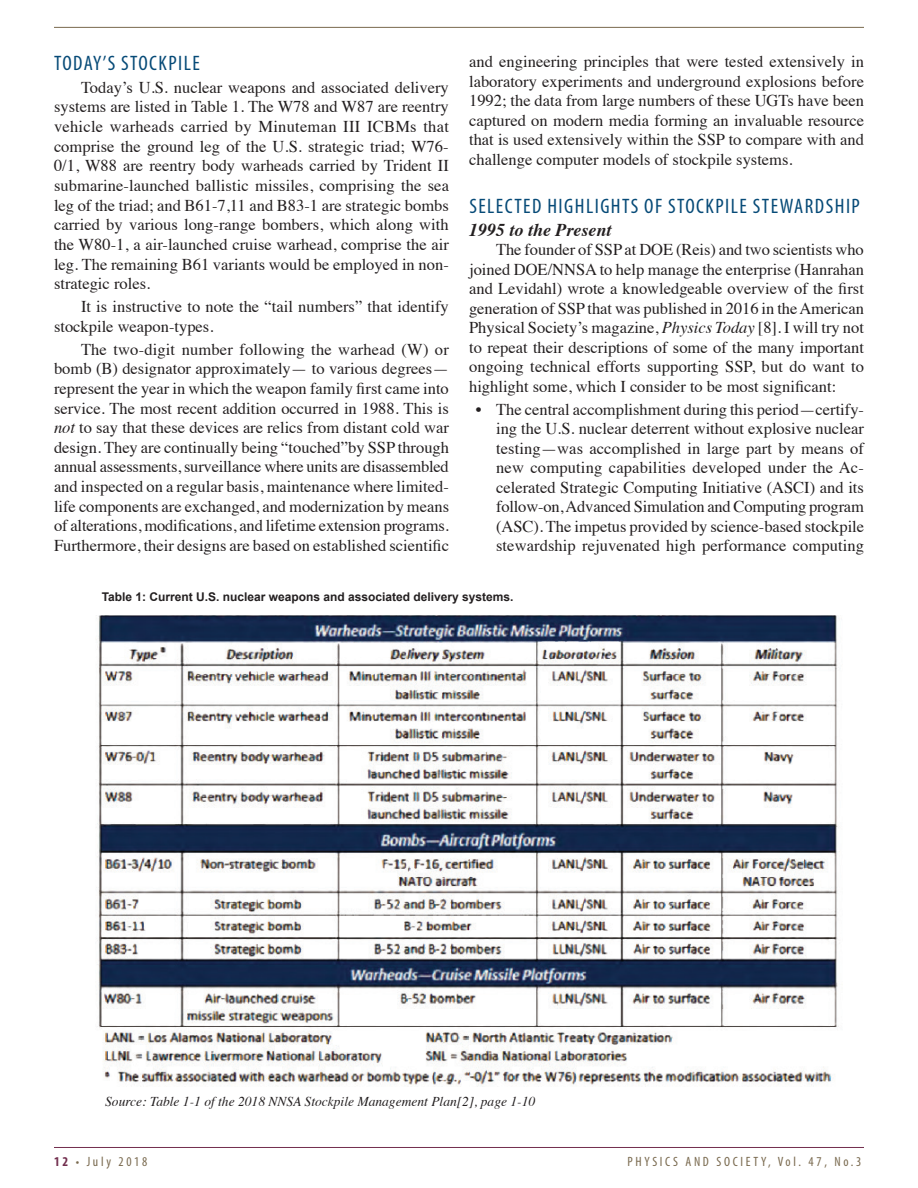
<style>
.page{position:relative;width:918px;height:1188px;background:#fff}
.page>*{position:absolute;margin:0;border:0;box-sizing:border-box;transform-origin:0 0}
.t1{font:condensed 21px "Myriad Pro";letter-spacing:.07em;color:#064a77}
.t2{font:italic 700 18px "Times";color:#231f20}
.t3{font:16.5px/19.6px "Times";color:#231f20;text-align:justify}
.t4{font:italic 13.5px "Times";color:#231f20}
.t5{font:condensed 13.5px "Myriad Pro";letter-spacing:.2em;color:#79694e}
.t6{font:700 12px "Arial";color:#231f20}
.s1{font-style:italic}
.s2{font-weight:700;color:#722e4e}
</style>
<div class="page">
<hr style="left:54px;top:1147px;width:810px;height:1px;background:#722e4e">
<hr style="left:54px;top:27px;width:810px;height:1px;background:#79694e">
<img style="left:97px;top:616px;width:743px;height:470px">
<p class="t1" style="left:54px;top:51px;width:147px">TODAY’S STOCKPILE</p>
<p class="t3" style="left:54px;top:76px;width:397px;text-indent:27px">Today’s U.S. nuclear weapons and associated delivery systems are listed in Table 1. The W78 and W87 are reentry vehicle warheads carried by Minuteman III ICBMs that comprise the ground leg of the U.S. strategic triad; W76- 0/1, W88 are reentry body warheads carried by Trident II submarine-launched ballistic missiles, comprising the sea leg of the triad; and B61-7,11 and B83-1 are strategic bombs carried by various long-range bombers, which along with the W80-1, a air-launched cruise warhead, comprise the air leg. The remaining B61 variants would be employed in non&shy;strategic roles.</p>
<p class="t3" style="left:54px;top:295px;width:396px;text-indent:27px">It is instructive to note the “tail numbers” that identify stockpile weapon-types.</p>
<p class="t3" style="left:54px;top:338px;width:397px;text-indent:27px">The two-digit number following the warhead (W) or bomb (B) designator approximately— to various degrees— represent the year in which the weapon family first came into service. The most recent addition occurred in 1988. This is <span class="s1">not</span> to say that these devices are relics from distant cold war design. They are continually being “touched”by SSP through annual assessments, surveillance where units are disassembled and inspected on a regular basis, maintenance where limited&shy;life components are exchanged, and modernization by means of alterations, modifications, and lifetime extension programs.<br>Furthermore, their designs are based on established scientific</p>
<p class="t3" style="left:469px;top:51px;width:397px">and engineering principles that were tested extensively in laboratory experiments and underground explosions before 1992; the data from large numbers of these UGTs have been captured on modern media forming an invaluable resource that is used extensively within the SSP to compare with and challenge computer models of stockpile systems.</p>
<p class="t1" style="left:469px;top:195px;width:392px">SELECTED HIGHLIGHTS OF STOCKPILE STEWARDSHIP</p>
<p class="t2" style="left:469px;top:213px;width:144px">1995 to the Present</p>
<p class="t3" style="left:469px;top:239px;width:397px;text-indent:27px">The founder of SSP at DOE (Reis) and two scientists who joined DOE/NNSA to help manage the enterprise (Hanrahan and Levidahl) wrote a knowledgeable overview of the first generation of SSP that was published in 2016 in the American Physical Society’s magazine, <span class="s1">Physics Today</span> [8]. I will try not to repeat their descriptions of some of the many important ongoing technical efforts supporting SSP, but do want to highlight some, which I consider to be most significant:</p>
<p class="t3" style="left:496px;top:398px;width:369px;text-indent:-20px">• The central accomplishment during this period—certify&shy;ing the U.S. nuclear deterrent without explosive nuclear testing—was accomplished in large part by means of new computing capabilities developed under the Ac&shy;celerated Strategic Computing Initiative (ASCI) and its follow-on, Advanced Simulation and Computing program (ASC). The impetus provided by science-based stockpile stewardship rejuvenated high performance computing</p>
<p class="t6" style="left:102px;top:588px;width:413px">Table 1: Current U.S. nuclear weapons and associated delivery systems.</p>
<p class="t4" style="left:105px;top:1089px;width:431px">Source: Table 1-1 of the 2018 NNSA Stockpile Management Plan[2], page 1-10</p>
<p class="t5" style="left:54px;top:1154px;width:95px"><span class="s2">12</span> • July 2018</p>
<p class="t5" style="left:627px;top:1154px;width:236px">PHYSICS AND SOCIETY, Vol. 47, No.3</p>
</div>
